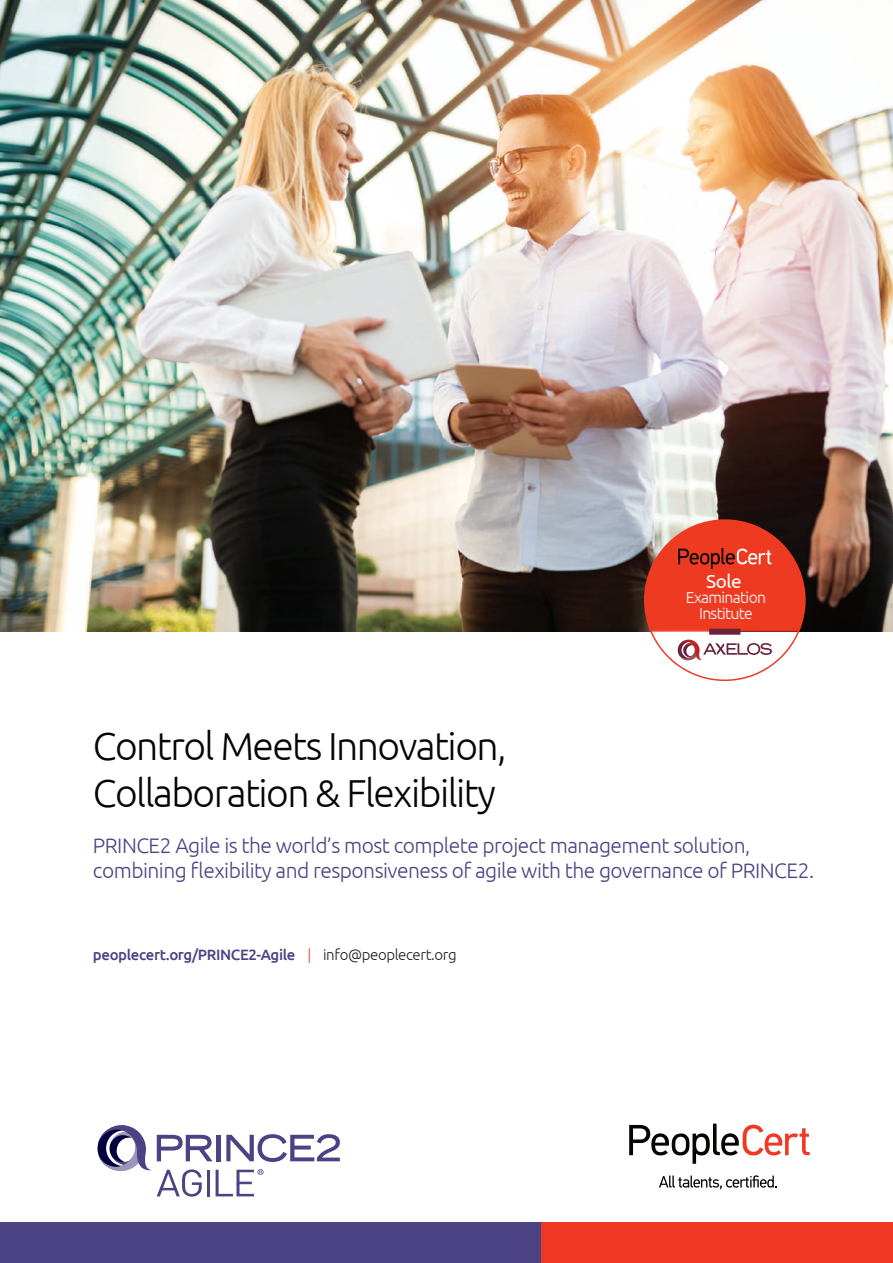
<style>
.page{position:relative;width:893px;height:1263px;background:#fff}
.page>*{position:absolute;margin:0;border:0;box-sizing:border-box;transform-origin:0 0}
.t1{font:300 39px/46.8px "Ubuntu";letter-spacing:-.04em;color:#040504}
.t2{font:300 21px/25.2px "Ubuntu";letter-spacing:-.025em;color:#4b4384}
.t3{font:18.9px "Ubuntu";color:#fff}
.t4{font:300 15.75px/15.8px "Ubuntu";letter-spacing:-.045em;color:#fff;text-align:center}
.t5{font:500 15px "Ubuntu";letter-spacing:-.025em;color:#4b4384}
.s1{font-weight:300;color:#ef3922}
.s2{font-weight:300;color:#231f20}
</style>
<div class="page">
<img style="left:0;top:0;width:893px;height:631px">
<svg style="left:629px;top:1124px;width:181px;height:40px"></svg>
<svg style="left:659px;top:1175px;width:118px;height:14px"></svg>
<div style="left:0;top:1222px;width:553px;height:41px;background:#4b4384"></div>
<div style="left:541px;top:1222px;width:352px;height:41px;background:#ef3922"></div>
<svg style="left:644px;top:519px;width:162px;height:162px"></svg>
<div style="left:709px;top:629px;width:31px;height:6px;background:#6c213d"></div>
<svg style="left:97px;top:1125px;width:243px;height:71px"></svg>
<h1 class="t1" style="left:93px;top:722px;width:415px">Control Meets Innovation,<br>Collaboration &amp; Flexibility</h1>
<p class="t3" style="left:706px;top:569px;width:37px">Sole</p>
<p class="t4" style="left:686px;top:589px;width:82px">Examination<br>Institute</p>
<p class="t2" style="left:93px;top:833px;width:723px">PRINCE2 Agile is the world’s most complete project management solution, combining flexibility and responsiveness of agile with the governance of PRINCE2.</p>
<p class="t5" style="left:93px;top:945px;width:365px">peoplecert.org/PRINCE2-Agile <span class="s1">|</span> <span class="s2">info@peoplecert.org</span></p>
</div>
